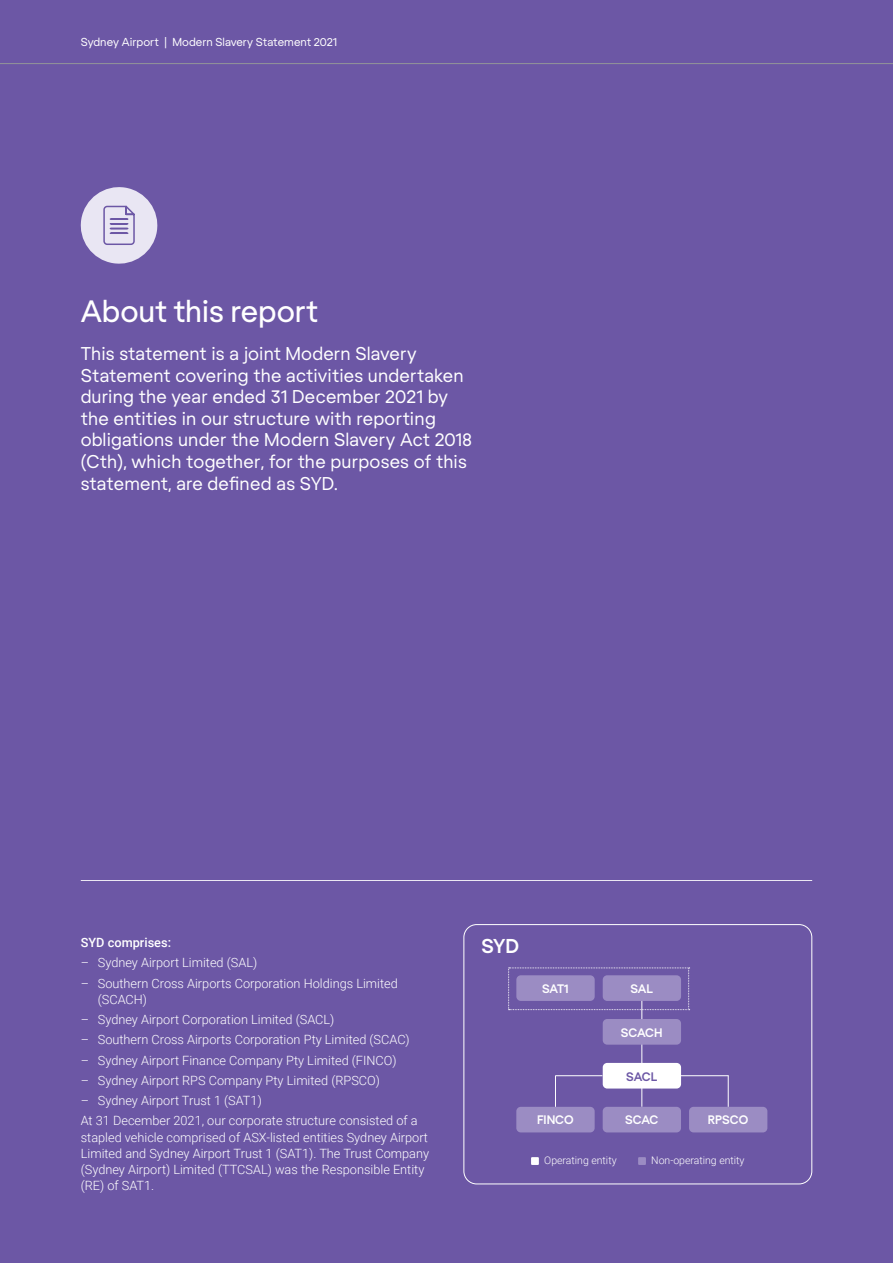
<style>
.page{position:relative;width:893px;height:1263px;background:#6c57a5}
.page>*{position:absolute;margin:0;border:0;box-sizing:border-box;transform-origin:0 0}
.t1{font:30px "Regola Pro";color:#fff}
.t2{font:700 19.5px "Regola Pro";color:#fff}
.t3{font:18px/21.6px "Regola Pro";letter-spacing:.01em;color:#fff}
.t4{font:300 12.75px/16px "Roboto";color:#fff}
.t5{font:500 12.75px "Roboto";color:#fff}
.t6{font:700 12px "Regola Pro";color:#fff}
.t7{font:700 12px "Regola Pro";color:#6c57a5}
.t8{font:11.25px "Regola Pro";color:#fff}
.t9{font:300 10.5px "Roboto";color:#fff}
</style>
<div class="page">
<hr style="left:81px;top:880px;width:731px;height:1px;background:#fff">
<div style="left:689px;top:1107px;width:78px;height:25px;background:#9b8cc3;border-radius:4px"></div>
<div style="left:516px;top:1107px;width:79px;height:25px;background:#9b8cc3;border-radius:4px"></div>
<svg style="left:508px;top:967px;width:182px;height:43px"></svg>
<hr style="left:642px;top:1001px;width:1px;height:106px;background:#fff">
<div style="left:603px;top:1019px;width:78px;height:26px;background:#9b8cc3;border-radius:4px"></div>
<div style="left:603px;top:1063px;width:78px;height:25px;background:#fff;border-radius:4px"></div>
<div style="left:603px;top:1107px;width:78px;height:25px;background:#9b8cc3;border-radius:4px"></div>
<hr style="left:556px;top:1075px;width:46px;height:1px;background:#fff">
<hr style="left:681px;top:1075px;width:47px;height:1px;background:#fff">
<hr style="left:555px;top:1075px;width:1px;height:32px;background:#fff">
<hr style="left:728px;top:1075px;width:1px;height:32px;background:#fff">
<div style="left:531px;top:1157px;width:8px;height:8px;background:#fff"></div>
<div style="left:638px;top:1157px;width:8px;height:8px;background:#9b8cc3"></div>
<div style="left:463px;top:924px;width:349px;height:260px;border:1px solid #fff;border-radius:13px"></div>
<svg style="left:80px;top:187px;width:78px;height:77px"></svg>
<hr style="left:0;top:63px;width:893px;height:1px;background:#939598">
<p class="t8" style="left:81px;top:34px;width:258px">Sydney Airport | Modern Slavery Statement 2021</p>
<h1 class="t1" style="left:81px;top:290px;width:239px">About this report</h1>
<p class="t3" style="left:81px;top:342px;width:392px">This statement is a joint Modern Slavery Statement covering the activities undertaken during the year ended 31 December 2021 by the entities in our structure with reporting obligations under the Modern Slavery Act 2018 (Cth), which together, for the purposes of this statement, are defined as SYD.</p>
<p class="t5" style="left:81px;top:933px;width:92px">SYD comprises:</p>
<p class="t4" style="left:81px;top:954px;width:178px">– Sydney Airport Limited (SAL)</p>
<p class="t4" style="left:98px;top:974px;width:302px;text-indent:-17px">– Southern Cross Airports Corporation Holdings Limited (SCACH)</p>
<p class="t4" style="left:81px;top:1011px;width:255px">– Sydney Airport Corporation Limited (SACL)</p>
<p class="t4" style="left:81px;top:1031px;width:330px">– Southern Cross Airports Corporation Pty Limited (SCAC)</p>
<p class="t4" style="left:81px;top:1051px;width:317px">– Sydney Airport Finance Company Pty Limited (FINCO)</p>
<p class="t4" style="left:81px;top:1072px;width:301px">– Sydney Airport RPS Company Pty Limited (RPSCO)</p>
<p class="t4" style="left:81px;top:1090px;width:338px;line-height:20.2px">– Sydney Airport Trust 1 (SAT1)<br>At 31 December 2021, our corporate structure consisted of a</p>
<p class="t4" style="left:81px;top:1128px;width:350px">stapled vehicle comprised of ASX‑listed entities Sydney Airport Limited and Sydney Airport Trust 1 (SAT1). The Trust Company (Sydney Airport) Limited (TTCSAL) was the Responsible Entity (RE) of SAT1.</p>
<h2 class="t2" style="left:481px;top:932px;width:39px">SYD</h2>
<p class="t6" style="left:542px;top:980px;width:28px">SAT1</p>
<p class="t6" style="left:630px;top:980px;width:24px">SAL</p>
<p class="t6" style="left:621px;top:1024px;width:43px">SCACH</p>
<p class="t7" style="left:626px;top:1068px;width:32px">SACL</p>
<p class="t6" style="left:625px;top:1112px;width:35px">SCAC</p>
<p class="t6" style="left:537px;top:1112px;width:38px">FINCO</p>
<p class="t6" style="left:708px;top:1112px;width:42px">RPSCO</p>
<p class="t9" style="left:544px;top:1153px;width:74px">Operating entity</p>
<p class="t9" style="left:651px;top:1153px;width:95px">Non-operating entity</p>
</div>
